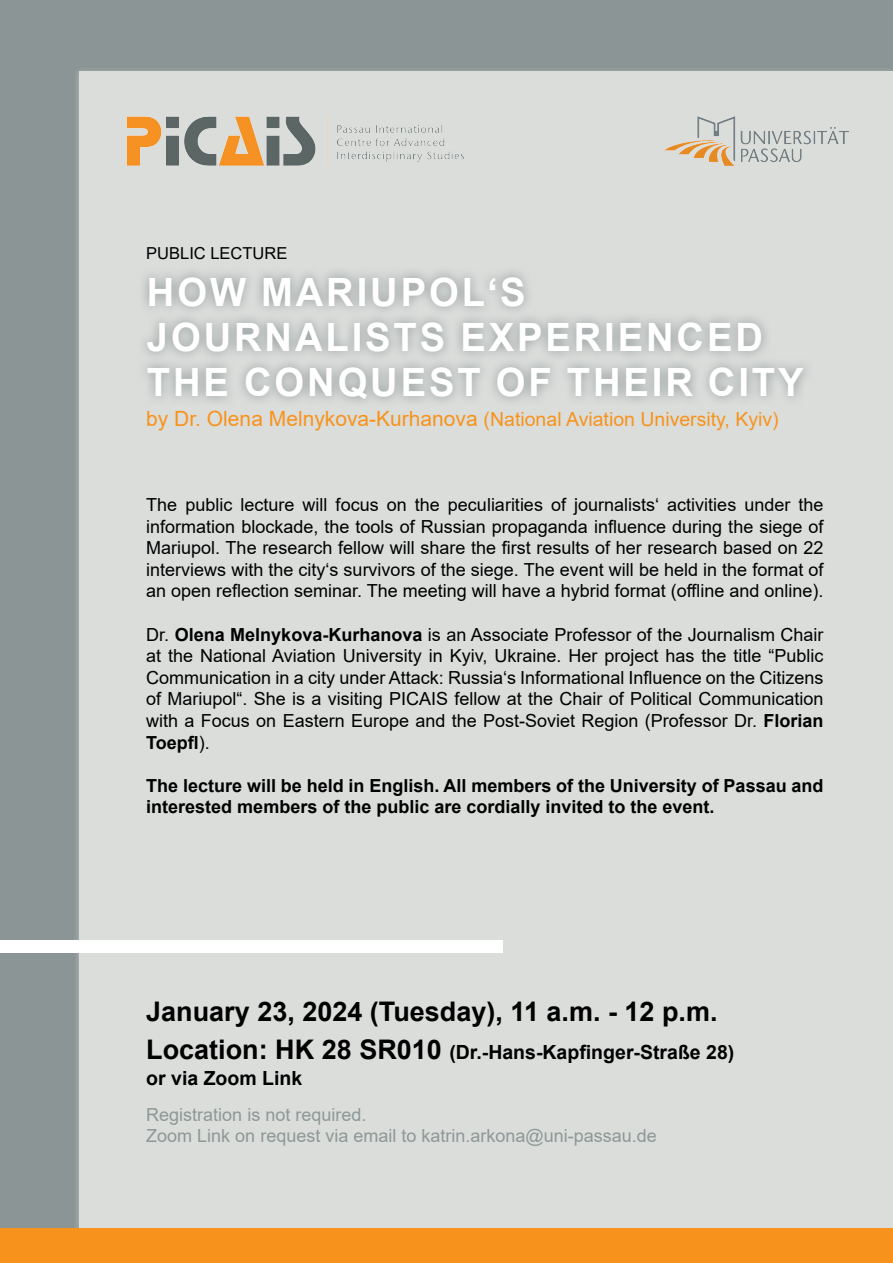
<style>
.page{position:relative;width:893px;height:1263px;background:#fff}
.page>*{position:absolute;margin:0;border:0;box-sizing:border-box;transform-origin:0 0}
.t1{font:700 39px/45px "Arial";letter-spacing:.075em;color:#fff}
.t2{font:700 27px "Arial";color:#000001}
.t3{font:19.5px "Arial";color:#f7931d}
.t4{font:700 19.5px/25.5px "Arial";color:#000001}
.t5{font:18px/21.6px "Arial";color:#000001;text-align:justify}
.t6{font:700 18px/21.6px "Arial";color:#000001}
.t7{font:18px/21.6px "Arial";color:#8d9897}
.t8{font:16.5px "Arial";color:#000001}
.s1{font-size:21px}
.s2{font-weight:700}
.s3{font-size:27px}
</style>
<div class="page">
<div style="left:0;top:0;width:893px;height:1241px;background:#8c9595"></div>
<div style="left:79px;top:72px;width:813px;height:1156px;background:#dbdddb"></div>
<div style="left:0;top:941px;width:502px;height:12px;background:#fff"></div>
<div style="left:0;top:1228px;width:892px;height:34px;background:#f7931d"></div>
<img style="left:664px;top:117px;width:185px;height:48px">
<img style="left:126px;top:116px;width:338px;height:51px">
<svg style="left:143px;top:272px;width:663px;height:130px"></svg>
<p class="t8" style="left:146px;top:242px;width:143px">PUBLIC LECTURE</p>
<p class="t1" style="left:147px;top:270px;width:658px">HOW MARIUPOL‘S<br>JOURNALISTS EXPERIENCED<br>THE CONQUEST OF THEIR CITY</p>
<p class="t3" style="left:146px;top:406px;width:634px"><span class="s1">by Dr. Olena Melnykova-Kurhanova</span> (National Aviation University, Kyiv)</p>
<p class="t5" style="left:146px;top:494px;width:679px">The public lecture will focus on the peculiarities of journalists‘ activities under the information blockade, the tools of Russian propaganda influence during the siege of Mariupol. The research fellow will share the first results of her research based on 22 interviews with the city‘s survivors of the siege. The event will be held in the format of an open reflection seminar. The meeting will have a hybrid format (offline and online).</p>
<p class="t5" style="left:146px;top:623px;width:679px">Dr. <span class="s2">Olena Melnykova-Kurhanova</span> is an Associate Professor of the Journalism Chair at the National Aviation University in Kyiv, Ukraine. Her project has the title “Public Communication in a city under Attack: Russia‘s Informational Influence on the Citizens of Mariupol“. She is a visiting PICAIS fellow at the Chair of Political Communication with a Focus on Eastern Europe and the Post-Soviet Region (Professor Dr. <span class="s2">Florian Toepfl</span>).</p>
<p class="t6" style="left:146px;top:775px;width:679px">The lecture will be held in English. All members of the University of Passau and interested members of the public are cordially invited to the event.</p>
<p class="t2" style="left:146px;top:992px;width:573px">January 23, 2024 (Tuesday), 11 a.m. - 12 p.m.</p>
<p class="t4" style="left:146px;top:1040px;width:590px"><span class="s3">Location: HK 28 SR010</span> (Dr.-Hans-Kapfinger-Straße 28) or via Zoom Link</p>
<p class="t7" style="left:146px;top:1103px;width:512px">Registration is not required.<br>Zoom Link on request via email to katrin.arkona@uni-passau.de</p>
</div>
